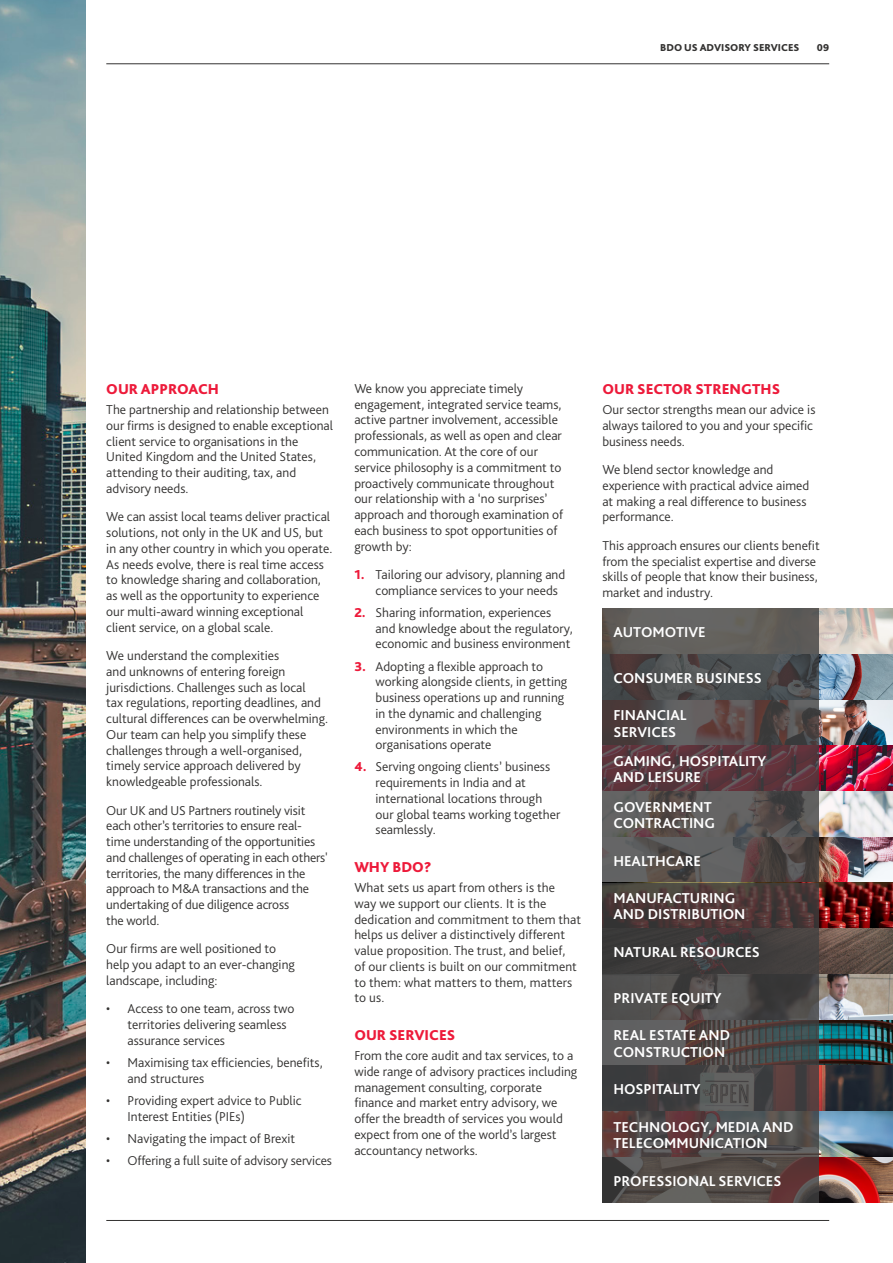
<style>
.page{position:relative;width:893px;height:1263px;background:#fff}
.page>*{position:absolute;margin:0;border:0;box-sizing:border-box;transform-origin:0 0}
.Body_text{font:700 15px/16.5px "Bliss Pro";color:#fff}
.Subheading_level_1{font:800 15px "Bliss Pro";color:#ed1a3a}
.Body_text-2{font:300 13.5px/15.8px "Bliss Pro";color:#333231}
.t1{font:800 10.5px "Bliss Pro";color:#333231}
.s1{font-weight:800;color:#ed1a3a}
</style>
<div class="page">
<hr style="left:106px;top:63px;width:723px;height:1px;background:#333231">
<hr style="left:106px;top:1220px;width:723px;height:1px;background:#333231">
<img style="left:0;top:0;width:85px;height:1263px">
<img style="left:602px;top:609px;width:291px;height:593px">
<svg style="left:602px;top:1020px;width:217px;height:45px;background:#525050"></svg>
<div style="left:602px;top:609px;width:217px;height:45px;background:#63615d"></div>
<svg style="left:602px;top:654px;width:217px;height:45px;background:#4b4b4c"></svg>
<svg style="left:602px;top:700px;width:217px;height:45px;background:#544a4a"></svg>
<svg style="left:602px;top:746px;width:217px;height:45px;background:#5c3940"></svg>
<svg style="left:602px;top:791px;width:217px;height:46px;background:#595554"></svg>
<svg style="left:602px;top:837px;width:217px;height:45px;background:#575251"></svg>
<svg style="left:602px;top:883px;width:217px;height:45px;background:#4b3a38"></svg>
<div style="left:602px;top:929px;width:217px;height:45px;background:#404040"></div>
<svg style="left:602px;top:974px;width:217px;height:45px;background:#4b4948"></svg>
<svg style="left:602px;top:1066px;width:217px;height:45px;background:#484344"></svg>
<svg style="left:602px;top:1111px;width:217px;height:46px;background:#564949"></svg>
<svg style="left:602px;top:1157px;width:217px;height:45px;background:#534946"></svg>
<p class="t1" style="left:660px;top:41px;width:141px">BDO US ADVISORY SERVICES</p>
<p class="t1" style="left:817px;top:40px;width:14px">09</p>
<p class="Subheading_level_1" style="left:106px;top:380px;width:114px">OUR APPROACH</p>
<p class="Body_text-2" style="left:106px;top:401px;width:228px">The partnership and relationship between our firms is designed to enable exceptional client service to organisations in the United Kingdom and the United States, attending to their auditing, tax, and advisory needs.</p>
<p class="Body_text-2" style="left:106px;top:509px;width:228px">We can assist local teams deliver practical solutions, not only in the UK and US, but in any other country in which you operate.<br>As needs evolve, there is real time access to knowledge sharing and collaboration, as well as the opportunity to experience our multi-award winning exceptional client service, on a global scale.</p>
<p class="Body_text-2" style="left:106px;top:647px;width:223px">We understand the complexities<br>and unknowns of entering foreign jurisdictions. Challenges such as local<br>tax regulations, reporting deadlines, and cultural differences can be overwhelming.<br>Our team can help you simplify these challenges through a well-organised, timely service approach delivered by knowledgeable professionals.</p>
<p class="Body_text-2" style="left:106px;top:802px;width:223px">Our UK and US Partners routinely visit each other’s territories to ensure real&shy;time understanding of the opportunities and challenges of operating in each others' territories, the many differences in the approach to M&amp;A transactions and the undertaking of due diligence across<br>the world.</p>
<p class="Body_text-2" style="left:106px;top:941px;width:190px">Our firms are well positioned to help you adapt to an ever-changing landscape, including:</p>
<p class="Body_text-2" style="left:128px;top:1001px;width:168px;text-indent:-21px">• Access to one team, across two territories delivering seamless assurance services</p>
<p class="Body_text-2" style="left:128px;top:1054px;width:197px;text-indent:-21px">• Maximising tax efficiencies, benefits, and structures</p>
<p class="Body_text-2" style="left:128px;top:1092px;width:176px;text-indent:-21px">• Providing expert advice to Public<br>Interest Entities (PIEs)</p>
<p class="Body_text-2" style="left:106px;top:1130px;width:190px">• Navigating the impact of Brexit</p>
<p class="Body_text-2" style="left:106px;top:1152px;width:227px">• Offering a full suite of advisory services</p>
<p class="Body_text-2" style="left:354px;top:380px;width:210px">We know you appreciate timely engagement, integrated service teams, active partner involvement, accessible professionals, as well as open and clear communication. At the core of our service philosophy is a commitment to proactively communicate throughout our relationship with a ‘no surprises’ approach and thorough examination of each business to spot opportunities of growth by:</p>
<p class="Body_text-2" style="left:376px;top:566px;width:191px;text-indent:-21px"><span class="s1">1.</span> Tailoring our advisory, planning and compliance services to your needs</p>
<p class="Body_text-2" style="left:376px;top:604px;width:199px;text-indent:-21px"><span class="s1">2.</span> Sharing information, experiences and knowledge about the regulatory, economic and business environment</p>
<p class="Body_text-2" style="left:376px;top:658px;width:193px;text-indent:-21px"><span class="s1">3.</span> Adopting a flexible approach to working alongside clients, in getting business operations up and running in the dynamic and challenging environments in which the organisations operate</p>
<p class="Body_text-2" style="left:376px;top:759px;width:186px;text-indent:-21px"><span class="s1">4.</span> Serving ongoing clients’ business requirements in India and at international locations through our global teams working together seamlessly.</p>
<p class="Subheading_level_1" style="left:354px;top:858px;width:79px">WHY BDO?</p>
<p class="Body_text-2" style="left:354px;top:879px;width:228px">What sets us apart from others is the<br>way we support our clients. It is the dedication and commitment to them that helps us deliver a distinctively different value proposition. The trust, and belief,<br>of our clients is built on our commitment to them: what matters to them, matters to us.</p>
<p class="Subheading_level_1" style="left:354px;top:1026px;width:102px">OUR SERVICES</p>
<p class="Body_text-2" style="left:354px;top:1047px;width:224px">From the core audit and tax services, to a wide range of advisory practices including management consulting, corporate finance and market entry advisory, we offer the breadth of services you would expect from one of the world’s largest accountancy networks.</p>
<p class="Subheading_level_1" style="left:602px;top:380px;width:179px">OUR SECTOR STRENGTHS</p>
<p class="Body_text-2" style="left:602px;top:401px;width:215px">Our sector strengths mean our advice is always tailored to you and your specific business needs.</p>
<p class="Body_text-2" style="left:602px;top:461px;width:208px">We blend sector knowledge and experience with practical advice aimed at making a real difference to business performance.</p>
<p class="Body_text-2" style="left:602px;top:537px;width:219px">This approach ensures our clients benefit from the specialist expertise and diverse skills of people that know their business, market and industry.</p>
<p class="Body_text" style="left:613px;top:623px;width:94px">AUTOMOTIVE</p>
<p class="Body_text" style="left:613px;top:669px;width:150px">CONSUMER BUSINESS</p>
<p class="Body_text" style="left:613px;top:706px;width:75px">FINANCIAL<br>SERVICES</p>
<p class="Body_text" style="left:613px;top:752px;width:154px">GAMING, HOSPITALITY<br>AND LEISURE</p>
<p class="Body_text" style="left:613px;top:798px;width:103px">GOVERNMENT<br>CONTRACTING</p>
<p class="Body_text" style="left:613px;top:852px;width:89px">HEALTHCARE</p>
<p class="Body_text" style="left:613px;top:889px;width:134px">MANUFACTURING<br>AND DISTRIBUTION</p>
<p class="Body_text" style="left:613px;top:943px;width:148px">NATURAL RESOURCES</p>
<p class="Body_text" style="left:613px;top:989px;width:110px">PRIVATE EQUITY</p>
<p class="Body_text" style="left:613px;top:1026px;width:118px">REAL ESTATE AND<br>CONSTRUCTION</p>
<p class="Body_text" style="left:613px;top:1080px;width:89px">HOSPITALITY</p>
<p class="Body_text" style="left:613px;top:1118px;width:182px">TECHNOLOGY, MEDIA AND<br>TELECOMMUNICATION</p>
<p class="Body_text" style="left:613px;top:1172px;width:170px">PROFESSIONAL SERVICES</p>
</div>
